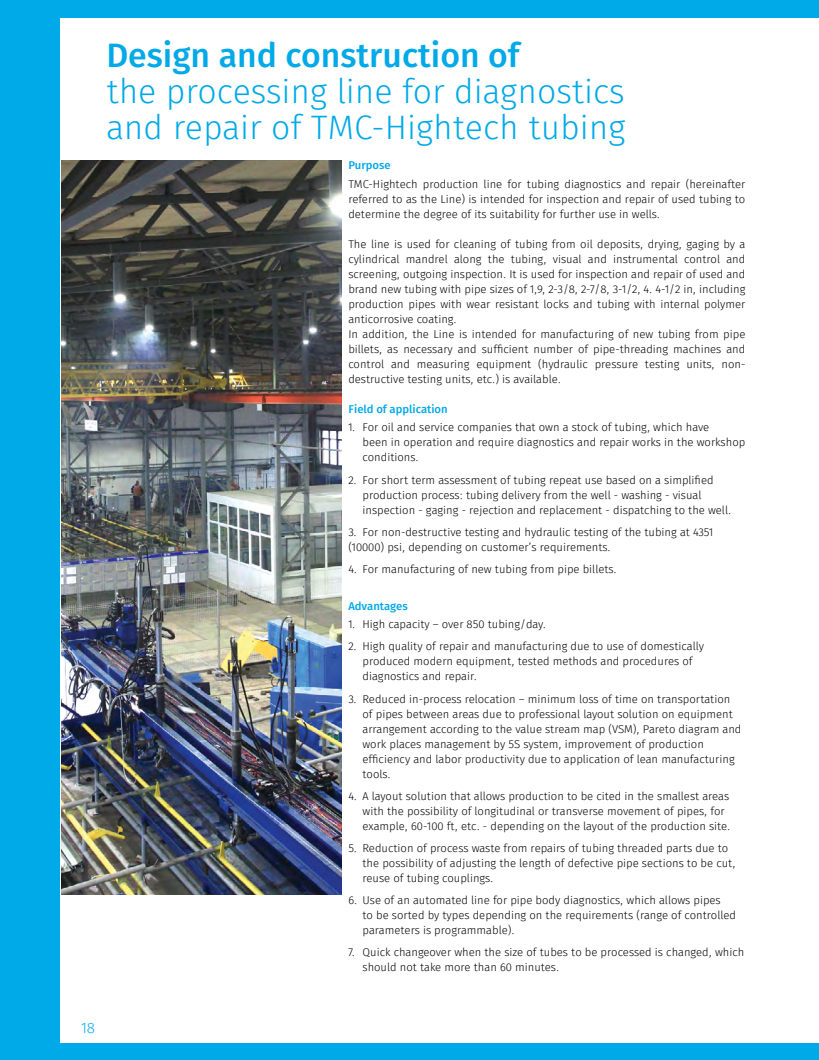
<style>
.page{position:relative;width:819px;height:1060px;background:#fff}
.page>*{position:absolute;margin:0;border:0;box-sizing:border-box;transform-origin:0 0}
.t1{font:300 33.75px/36.2px "Fira Sans";color:#00a9e8}
.t2{font:500 33.75px "Fira Sans";color:#00a9e8}
.t3{font:300 15px "Fira Sans";color:#00a9e8}
.t4{font:300 11.25px/15px "Fira Sans";color:#000}
.t5{font:500 11.25px "Fira Sans";color:#00a9e8}
</style>
<div class="page">
<div style="left:0;top:0;width:819px;height:1059px;background:#00a9e8"></div>
<div style="left:60px;top:18px;width:759px;height:1024px;background:#fff"></div>
<img style="left:61px;top:160px;width:280px;height:734px">
<h1 class="t2" style="left:106px;top:31px;width:415px">Design and construction of</h1>
<h1 class="t1" style="left:106px;top:76px;width:520px">the processing line for diagnostics and repair of TMC-Hightech tubing</h1>
<p class="t5" style="left:348px;top:157px;width:44px">Purpose</p>
<p class="t4" style="left:348px;top:177px;width:398px;text-align:justify">TMC-Hightech production line for tubing diagnostics and repair (hereinafter referred to as the Line) is intended for inspection and repair of used tubing to determine the degree of its suitability for further use in wells.</p>
<p class="t4" style="left:348px;top:237px;width:398px">The line is used for cleaning of tubing from oil deposits, drying, gaging by a cylindrical mandrel along the tubing, visual and instrumental control and screening, outgoing inspection. It is used for inspection and repair of used and brand new tubing with pipe sizes of 1,9, 2-3/8, 2-7/8, 3-1/2, 4. 4-1/2 in, including production pipes with wear resistant locks and tubing with internal polymer anticorrosive coating.<br>In addition, the Line is intended for manufacturing of new tubing from pipe billets, as necessary and sufficient number of pipe-threading machines and control and measuring equipment (hydraulic pressure testing units, non&shy;destructive testing units, etc.) is available.</p>
<p class="t5" style="left:348px;top:401px;width:101px">Field of application</p>
<p class="t4" style="left:362px;top:421px;width:384px;text-indent:-14px">1. For oil and service companies that own a stock of tubing, which have<br>been in operation and require diagnostics and repair works in the workshop conditions.</p>
<p class="t4" style="left:362px;top:473px;width:370px;text-indent:-14px">2. For short term assessment of tubing repeat use based on a simplified production process: tubing delivery from the well - washing - visual inspection - gaging - rejection and replacement - dispatching to the well.</p>
<p class="t4" style="left:348px;top:525px;width:366px">3. For non-destructive testing and hydraulic testing of the tubing at 4351 (10000) psi, depending on customer’s requirements.</p>
<p class="t4" style="left:348px;top:562px;width:270px">4. For manufacturing of new tubing from pipe billets.</p>
<p class="t5" style="left:348px;top:598px;width:61px">Advantages</p>
<p class="t4" style="left:348px;top:617px;width:199px">1. High capacity – over 850 tubing/day.</p>
<p class="t4" style="left:362px;top:640px;width:343px;text-indent:-14px">2. High quality of repair and manufacturing due to use of domestically produced modern equipment, tested methods and procedures of diagnostics and repair.</p>
<p class="t4" style="left:362px;top:692px;width:380px;text-indent:-14px">3. Reduced in-process relocation – minimum loss of time on transportation of pipes between areas due to professional layout solution on equipment arrangement according to the value stream map (VSM), Pareto diagram and work places management by 5S system, improvement of production efficiency and labor productivity due to application of lean manufacturing tools.</p>
<p class="t4" style="left:362px;top:789px;width:369px;text-indent:-14px">4. A layout solution that allows production to be cited in the smallest areas with the possibility of longitudinal or transverse movement of pipes, for example, 60-100 ft, etc. - depending on the layout of the production site.</p>
<p class="t4" style="left:362px;top:841px;width:375px;text-indent:-14px">5. Reduction of process waste from repairs of tubing threaded parts due to the possibility of adjusting the length of defective pipe sections to be cut, reuse of tubing couplings.</p>
<p class="t4" style="left:362px;top:893px;width:375px;text-indent:-14px">6. Use of an automated line for pipe body diagnostics, which allows pipes<br>to be sorted by types depending on the requirements (range of controlled parameters is programmable).</p>
<p class="t4" style="left:362px;top:945px;width:383px;text-indent:-14px">7. Quick changeover when the size of tubes to be processed is changed, which should not take more than 60 minutes.</p>
<h2 class="t3" style="left:81px;top:1016px;width:15px">18</h2>
</div>
